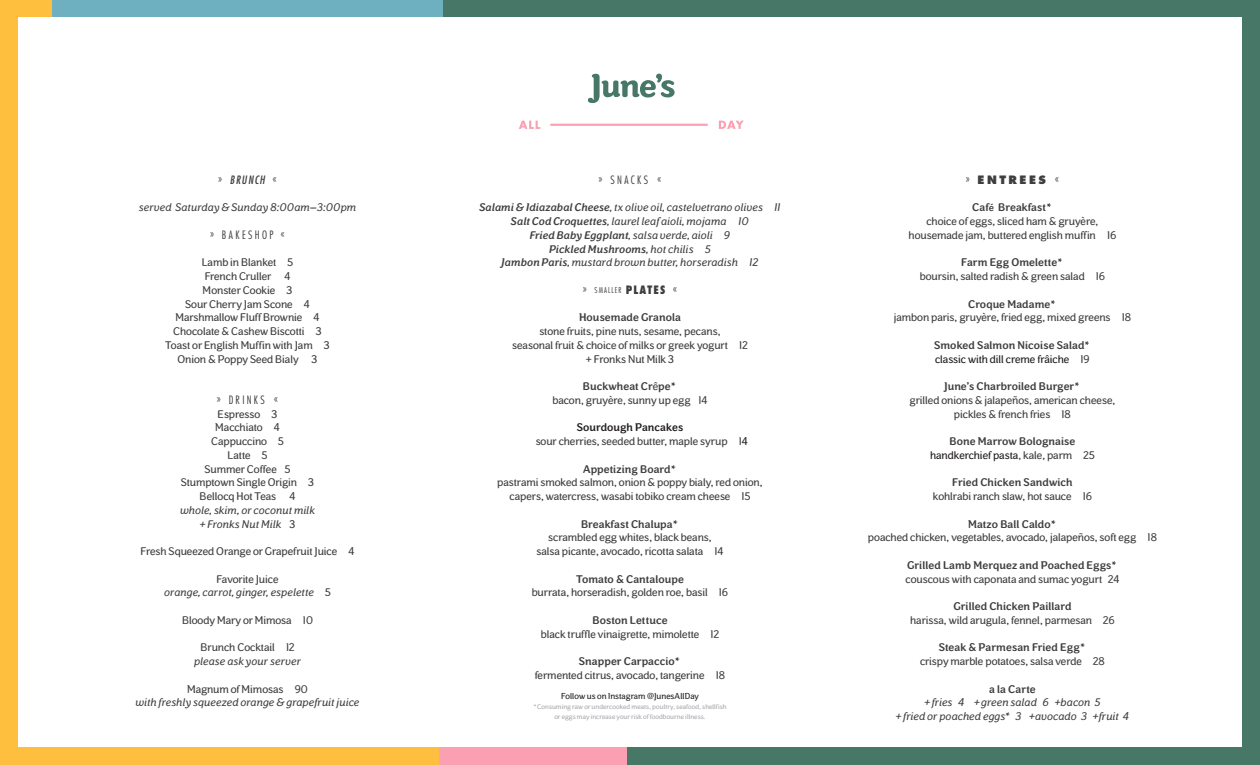
<style>
.page{position:relative;width:1260px;height:765px;background:#fff}
.page>*{position:absolute;margin:0;border:0;box-sizing:border-box;transform-origin:0 0}
.t1{font:11.25px/13.8px "Oz";letter-spacing:-.01em;color:#3e3e3f;text-align:center}
.t2{font:italic 11.25px/13.8px "Oz";color:#3e3e3f;text-align:center}
.t3{font:11.25px/13.8px "Oz";letter-spacing:-.01em;color:#231f20}
.t4{font:500 11.25px/13.8px "Oz";letter-spacing:.005em;color:#3e3e3f;text-align:center}
.t5{font:300 condensed 11.25px "Futura Std";letter-spacing:.21em;color:#3e3e3f}
.t6{font:800 11.25px "Futura Std";letter-spacing:.22em;color:#3e3e3f}
.t7{font:italic condensed 11.25px "Futura Std";letter-spacing:.1em;color:#3e3e3f}
.t8{font:8.75px "Oz";color:#231f20}
.t9{font:300 condensed 7.88px "Futura Std";letter-spacing:.13em;color:#3e3e3f}
.t10{font:6.88px/10px "Oz";letter-spacing:.005em;color:#a8a9ad;text-align:center}
.s1{font-weight:300;font-style:normal}
.s2{font-family:"Futura Std";font-weight:300;font-stretch:condensed}
.s3{font-style:italic}
.s4{font-style:normal}
.s5{font-weight:500}
.s6{font-size:11.25px}
.s7{font-weight:800;font-size:11.25px}
.s8{font-weight:500;color:#231f20}
.s9{color:#231f20}
.s10{font-weight:300;font-stretch:condensed}
.s11{font-weight:500;font-size:10px}
.s12{font-weight:500;color:#3e3e3f}
.s13{color:#3e3e3f}
.s14{font-weight:400;color:#231f20}
.s15{font-weight:400}
.s16{font-weight:500;font-style:normal}
</style>
<div class="page">
<div style="left:439px;top:0;width:821px;height:765px;background:#477766"></div>
<div style="left:438px;top:719px;width:188px;height:46px;background:#fb9fb2"></div>
<div style="left:0;top:0;width:438px;height:765px;background:#ffbf3e"></div>
<div style="left:52px;top:0;width:390px;height:26px;background:#6fb0c0"></div>
<div style="left:18px;top:18px;width:1224px;height:729px;background:#fff"></div>
<svg style="left:588px;top:74px;width:87px;height:29px"></svg>
<svg style="left:519px;top:121px;width:225px;height:8px"></svg>
<p class="t7" style="left:218px;top:173px;width:60px"><span class="s1">»</span> BRUNCH <span class="s1">«</span></p>
<p class="t2" style="left:139px;top:200px;width:219px">served Saturday &amp; Sunday 8:00am–3:00pm</p>
<p class="t5" style="left:210px;top:228px;width:76px">» BAKESHOP «</p>
<p class="t1" style="left:165px;top:255px;width:166px">Lamb in Blanket 5<br>French Cruller 4<br>Monster Cookie 3<br>Sour Cherry Jam Scone 4<br>Marshmallow Fluff Brownie 4<br>Chocolate &amp; Cashew Biscotti 3<br>Toast or English Muffin with Jam 3<br>Onion &amp; Poppy Seed Bialy 3</p>
<p class="t1" style="left:211px;top:393px;width:74px"><span class="s2">» DRINKS «<br></span>Espresso 3<br>Macchiato 4<br>Cappuccino 5<br>Latte 5</p>
<p class="t1" style="left:180px;top:462px;width:136px">Summer Coffee 5<br>Stumptown Single Origin 3<br>Bellocq Hot Teas 4<br><span class="s3">whole, skim, or coconut milk</span></p>
<p class="t2" style="left:200px;top:516px;width:97px">+ Fronks Nut Milk <span class="s4">3</span></p>
<p class="t1" style="left:141px;top:544px;width:215px">Fresh Squeezed Orange or Grapefruit Juice 4</p>
<p class="t2" style="left:164px;top:571px;width:168px"><span class="s4">Favorite Juice<br></span>orange, carrot, ginger, espelette <span class="s4">5</span></p>
<p class="t1" style="left:182px;top:613px;width:132px">Bloody Mary or Mimosa 10</p>
<p class="t2" style="left:194px;top:640px;width:108px"><span class="s4">Brunch Cocktail 12 </span>please ask your server</p>
<p class="t2" style="left:135px;top:681px;width:226px"><span class="s4">Magnum of Mimosas 90<br></span>with freshly squeezed orange &amp; grapefruit juice</p>
<p class="t8" style="left:561px;top:690px;width:139px">Follow us on Instagram @JunesAllDay</p>
<p class="t5" style="left:599px;top:173px;width:64px">» SNACKS «</p>
<p class="t2" style="left:479px;top:200px;width:303px"><span class="s5">Salami &amp; Idiazabal Cheese</span>, tx olive oil, castelvetrano olives 11<br><span class="s5">Salt Cod Croquettes</span>, laurel leaf aioli, mojama 10<br><span class="s5">Fried Baby Eggplant</span>, salsa verde, aioli 9</p>
<p class="t2" style="left:502px;top:241px;width:258px"><span class="s5">Pickled Mushrooms</span>, hot chilis 5<br><span class="s5">Jambon Paris</span>, mustard brown butter, horseradish 12</p>
<p class="t9" style="left:583px;top:285px;width:96px"><span class="s6">»</span> SMALLER <span class="s7">PLATES</span> <span class="s6">«</span></p>
<p class="t1" style="left:512px;top:310px;width:237px"><span class="s5">Housemade Granola<br></span>stone fruits, pine nuts, sesame, pecans,<br>seasonal fruit &amp; choice of milks or greek yogurt 12 + Fronks Nut Milk 3</p>
<p class="t1" style="left:552px;top:379px;width:157px"><span class="s5">Buckwheat Cr</span>ê<span class="s5">pe*<br></span>bacon, gruyère, sunny up egg 14</p>
<p class="t1" style="left:536px;top:420px;width:214px;text-align:left;text-indent:41px"><span class="s8">Sourdough Pancakes<br></span>sour cherries, seeded butter, maple syrup 1<span class="s9">4</span></p>
<p class="t1" style="left:497px;top:462px;width:267px"><span class="s5">Appetizing Board*<br></span>pastrami smoked salmon, onion &amp; poppy bialy, red onion, capers, watercress, wasabi tobiko cream cheese 15</p>
<p class="t1" style="left:537px;top:517px;width:188px"><span class="s5">Breakfast Chalupa*<br></span>scrambled egg whites, black beans, salsa picante, avocado, ricotta salata 14</p>
<p class="t1" style="left:532px;top:572px;width:198px"><span class="s5">Tomato &amp; Cantaloupe<br></span>burrata, horseradish, golden roe, basil 16</p>
<p class="t1" style="left:541px;top:613px;width:180px"><span class="s5">Boston Lettuce<br></span>black truffle vinaigrette, mimolette 12</p>
<p class="t1" style="left:535px;top:654px;width:192px"><span class="s5">Snapper Carpaccio*<br></span>fermented citrus, avocado, tangerine 18</p>
<p class="t10" style="left:533px;top:701px;width:195px">*Consuming raw or undercooked meats, poultry, seafood, shellfish or eggs may increase your risk of foodbourne illness.</p>
<p class="t6" style="left:966px;top:172px;width:95px"><span class="s10">»</span> ENTREES <span class="s10">«</span></p>
<p class="t1" style="left:909px;top:200px;width:209px"><span class="s5">Caf</span><span class="s11">é</span> <span class="s5">Breakfast*<br></span>choice of eggs, sliced ham &amp; gruyère, housemade jam, buttered english muffin 16</p>
<p class="t1" style="left:920px;top:255px;width:187px"><span class="s5">Farm Egg Omelette*<br></span>boursin, salted radish &amp; green salad 16</p>
<p class="t1" style="left:894px;top:297px;width:239px"><span class="s5">Croque Madame*<br></span>jambon paris, gruyère, fried egg, mixed greens 18</p>
<p class="t3" style="left:934px;top:338px;width:158px"><span class="s12">Smoked Salmon Nicoise Salad* </span>classic with dill creme frâiche <span class="s13">19</span></p>
<p class="t1" style="left:910px;top:379px;width:207px"><span class="s5">June’s Charbroiled Burger*<br></span>grilled onions &amp; jalapeños, american cheese, pickles &amp; french fries 18</p>
<p class="t4" style="left:930px;top:434px;width:166px">Bone Marrow Bolognaise <span class="s14">handkerchief pasta</span><span class="s15">, kale, parm 25</span></p>
<p class="t1" style="left:933px;top:475px;width:161px"><span class="s5">Fried Chicken Sandwich </span>kohlrabi ranch slaw, hot sauce 16</p>
<p class="t1" style="left:868px;top:517px;width:291px"><span class="s5">Matzo Ball Caldo*<br></span>poached chicken, vegetables, avocado, jalapeños, soft egg 18</p>
<p class="t1" style="left:906px;top:558px;width:215px;text-align:left"><span class="s5">Grilled Lamb Merquez and Poached Eggs* </span>couscous with caponata and sumac yogurt 24</p>
<p class="t1" style="left:910px;top:599px;width:206px"><span class="s5">Grilled Chicken Paillard<br></span>harissa, wild arugula, fennel, parmesan 26</p>
<p class="t1" style="left:920px;top:640px;width:186px"><span class="s5">Steak &amp; Parmesan Fried Egg*<br></span>crispy marble potatoes, salsa verde 28</p>
<p class="t2" style="left:896px;top:681px;width:235px"><span class="s16">a la Carte<br></span>+fries 4 +green salad 6 +bacon 5<br>+fried or poached eggs* 3 +avocado 3 +fruit 4</p>
</div>
